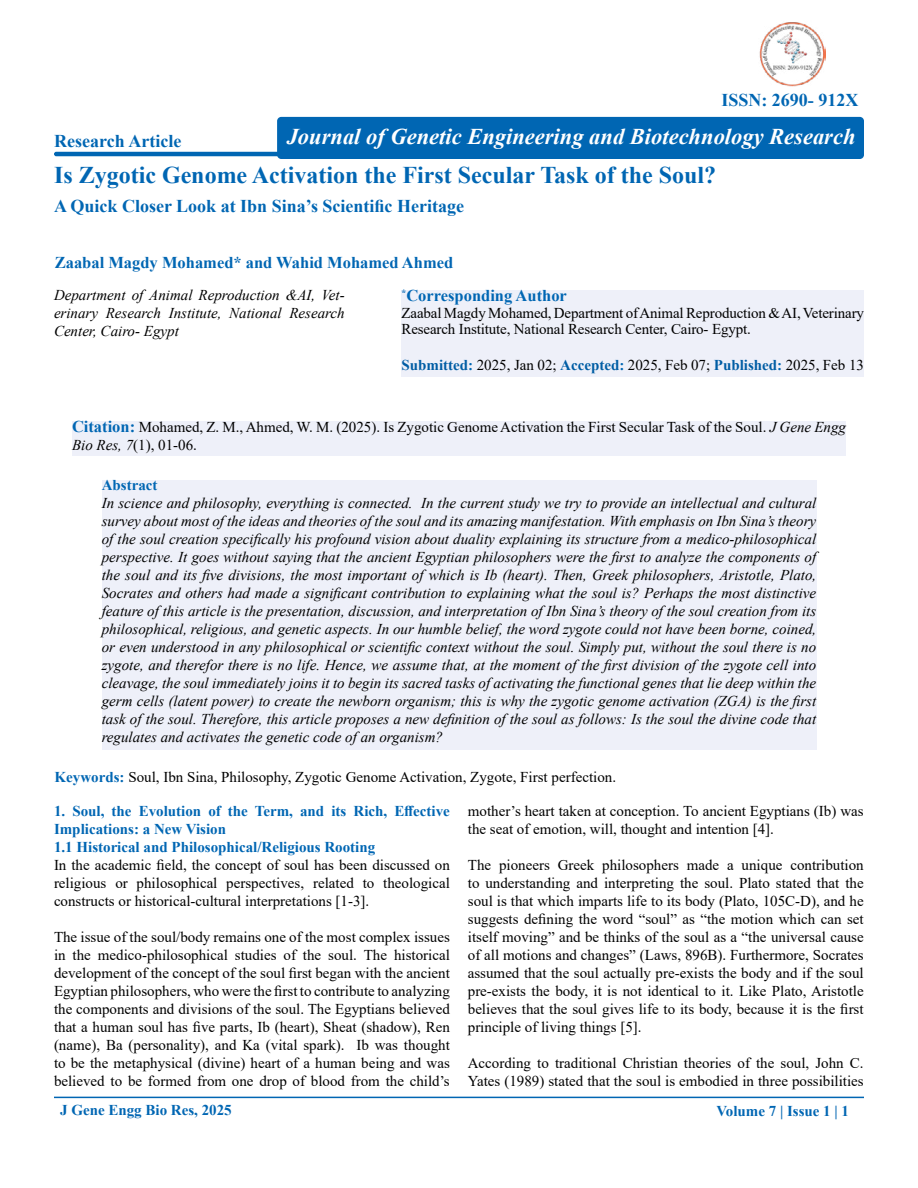
<style>
.page{position:relative;width:918px;height:1188px;background:#fff}
.page>*{position:absolute;margin:0;border:0;box-sizing:border-box;transform-origin:0 0}
.t1{font:700 24px "Times New Roman";color:#0066b3}
.t2{font:italic 700 22.5px "Times New Roman";color:#fff}
.t3{font:700 18px "Times New Roman";color:#0066b3}
.t4{font:700 16.5px/33px "Times New Roman";color:#0066b3}
.t5{font:15px/18px "Times New Roman";color:#000}
.t6{font:italic 15px/18px "Times New Roman";color:#000;text-align:justify}
.t7{font:700 15px/18px "Times New Roman";color:#0066b3}
.s1{font-weight:700;color:#005da4}
.s2{font-weight:700;color:#0066b3}
.s3{font-weight:700;font-size:16.5px;color:#0066b3}
.s4{font-style:italic}
</style>
<div class="page">
<hr style="left:54px;top:152px;width:523px;height:4px;background:#0066b3;border-radius:2px">
<hr style="left:54px;top:1097px;width:810px;height:1px;background:#0066b3">
<div style="left:402px;top:290px;width:462px;height:87px;background:#eef0f9"></div>
<div style="left:72px;top:421px;width:774px;height:35px;background:#eef0f9"></div>
<div style="left:102px;top:480px;width:714px;height:270px;background:#eef0f9"></div>
<div style="left:277px;top:117px;width:587px;height:42px;background:#0066b3;border-radius:4px"></div>
<img style="left:759px;top:22px;width:66px;height:65px">
<p class="t3" style="left:54px;top:128px;width:129px">Research Article</p>
<p class="t3" style="left:721px;top:87px;width:138px">ISSN: 2690- 912X</p>
<h2 class="t2" style="left:287px;top:120px;width:570px">Journal of Genetic Engineering and Biotechnology Research</h2>
<h1 class="t1" style="left:54px;top:158px;width:664px">Is Zygotic Genome Activation the First Secular Task of the Soul?</h1>
<p class="t3" style="left:54px;top:193px;width:412px">A Quick Closer Look at Ibn Sina’s Scientific Heritage</p>
<p class="t4" style="left:402px;top:245px;width:167px;text-indent:-347px">Zaabal Magdy Mohamed* and Wahid Mohamed Ahmed <sup>*</sup>Corresponding Author</p>
<p class="t5" style="left:402px;top:304px;width:464px;line-height:16.5px">Zaabal Magdy Mohamed, Department of Animal Reproduction &amp; AI, Veterinary<br>Research Institute, National Research Center, Cairo- Egypt.</p>
<p class="t5" style="left:402px;top:356px;width:464px"><span class="s1">Submitted</span><span class="s2">:</span> 2025, Jan 02; <span class="s1">Accepted</span><span class="s2">:</span> 2025, Feb 07; <span class="s1">Published</span><span class="s2">:</span> 2025, Feb 13</p>
<p class="t6" style="left:54px;top:286px;width:292px">Department of Animal Reproduction &amp;AI, Vet&shy;erinary Research Institute, National Research Center, Cairo- Egypt</p>
<p class="t5" style="left:72px;top:418px;width:776px"><span class="s3">Citation:</span> Mohamed, Z. M., Ahmed, W. M. (2025). Is Zygotic Genome Activation the First Secular Task of the Soul. <span class="s4">J Gene Engg<br>Bio Res, 7</span>(1), 01-06.</p>
<p class="t7" style="left:102px;top:475px;width:57px">Abstract</p>
<p class="t6" style="left:102px;top:494px;width:716px">In science and philosophy, everything is connected. In the current study we try to provide an intellectual and cultural survey about most of the ideas and theories of the soul and its amazing manifestation. With emphasis on Ibn Sina’s theory of the soul creation specifically his profound vision about duality explaining its structure from a medico-philosophical perspective. It goes without saying that the ancient Egyptian philosophers were the first to analyze the components of the soul and its five divisions, the most important of which is Ib (heart). Then, Greek philosophers, Aristotle, Plato, Socrates and others had made a significant contribution to explaining what the soul is? Perhaps the most distinctive feature of this article is the presentation, discussion, and interpretation of Ibn Sina’s theory of the soul creation from its philosophical, religious, and genetic aspects. In our humble belief, the word zygote could not have been borne, coined, or even understood in any philosophical or scientific context without the soul. Simply put, without the soul there is no zygote, and therefor there is no life. Hence, we assume that, at the moment of the first division of the zygote cell into cleavage, the soul immediately joins it to begin its sacred tasks of activating the functional genes that lie deep within the germ cells (latent power) to create the newborn organism; this is why the zygotic genome activation (ZGA) is the first task of the soul. Therefore, this article proposes a new definition of the soul as follows: Is the soul the divine code that regulates and activates the genetic code of an organism?</p>
<p class="t5" style="left:55px;top:768px;width:563px"><span class="s2">Keywords:</span> Soul, Ibn Sina, Philosophy, Zygotic Genome Activation, Zygote, First perfection.</p>
<p class="t7" style="left:54px;top:801px;width:397px">1. Soul, the Evolution of the Term, and its Rich, Effective<br>Implications: a New Vision<br>1.1 Historical and Philosophical/Religious Rooting</p>
<p class="t5" style="left:54px;top:855px;width:397px;text-align:justify">In the academic field, the concept of soul has been discussed on religious or philosophical perspectives, related to theological constructs or historical-cultural interpretations [1-3].</p>
<p class="t5" style="left:54px;top:927px;width:397px;text-align:justify">The issue of the soul/body remains one of the most complex issues in the medico-philosophical studies of the soul. The historical development of the concept of the soul first began with the ancient Egyptian philosophers, who were the first to contribute to analyzing the components and divisions of the soul. The Egyptians believed that a human soul has five parts, Ib (heart), Sheat (shadow), Ren (name), Ba (personality), and Ka (vital spark). Ib was thought to be the metaphysical (divine) heart of a human being and was believed to be formed from one drop of blood from the child’s</p>
<p class="t5" style="left:468px;top:801px;width:397px">mother’s heart taken at conception. To ancient Egyptians (Ib) was the seat of emotion, will, thought and intention [4].</p>
<p class="t5" style="left:468px;top:855px;width:397px;text-align:justify">The pioneers Greek philosophers made a unique contribution to understanding and interpreting the soul. Plato stated that the soul is that which imparts life to its body (Plato, 105C-D), and he suggests defining the word “soul” as “the motion which can set itself moving” and be thinks of the soul as a “the universal cause of all motions and changes” (Laws, 896B). Furthermore, Socrates assumed that the soul actually pre-exists the body and if the soul pre-exists the body, it is not identical to it. Like Plato, Aristotle believes that the soul gives life to its body, because it is the first principle of living things [5].</p>
<p class="t5" style="left:468px;top:1053px;width:397px">According to traditional Christian theories of the soul, John C.<br>Yates (1989) stated that the soul is embodied in three possibilities</p>
<p class="t7" style="left:60px;top:1101px;width:173px">J Gene Engg Bio Res, 2025</p>
<p class="t7" style="left:716px;top:1101px;width:134px">Volume 7 | Issue 1 | 1</p>
</div>
